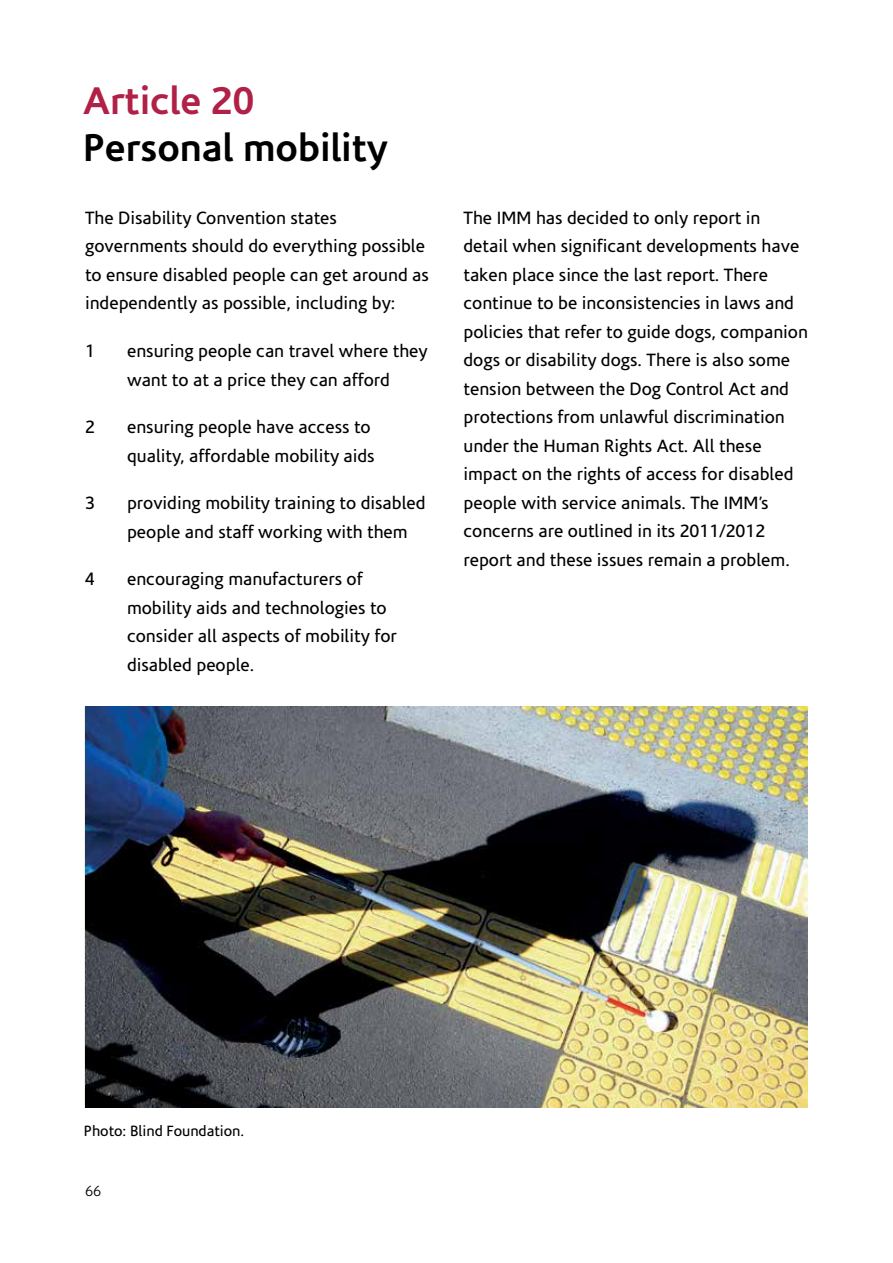
<style>
.page{position:relative;width:893px;height:1263px;background:#fff}
.page>*{position:absolute;margin:0;border:0;box-sizing:border-box;transform-origin:0 0}
.t1{font:700 39px "Coris Macron";color:#000}
.t2{font:700 39px "Coris Macron";color:#b12147}
.t3{font:18px/28.5px "Coris Macron";color:#000}
.t4{font:15px "Coris Macron";color:#000}
.t5{font:300 15px "Coris Macron";color:#000}
</style>
<div class="page">
<img style="left:85px;top:707px;width:723px;height:401px">
<h1 class="t2" style="left:83px;top:78px;width:172px">Article 20</h1>
<h1 class="t1" style="left:83px;top:125px;width:306px">Personal mobility</h1>
<p class="t3" style="left:85px;top:204px;width:345px">The Disability Convention states governments should do everything possible to ensure disabled people can get around as independently as possible, including by:</p>
<p class="t3" style="left:85px;top:337px;width:11px">1</p>
<p class="t3" style="left:127px;top:337px;width:302px">ensuring people can travel where they want to at a price they can afford</p>
<p class="t3" style="left:85px;top:413px;width:11px">2</p>
<p class="t3" style="left:127px;top:413px;width:249px">ensuring people have access to quality, affordable mobility aids</p>
<p class="t3" style="left:85px;top:489px;width:11px">3</p>
<p class="t3" style="left:127px;top:489px;width:300px">providing mobility training to disabled people and staff working with them</p>
<p class="t3" style="left:85px;top:565px;width:11px">4</p>
<p class="t3" style="left:127px;top:565px;width:271px">encouraging manufacturers of mobility aids and technologies to consider all aspects of mobility for disabled people.</p>
<p class="t3" style="left:463px;top:204px;width:346px">The IMM has decided to only report in detail when significant developments have taken place since the last report. There continue to be inconsistencies in laws and policies that refer to guide dogs, companion dogs or disability dogs. There is also some tension between the Dog Control Act and protections from unlawful discrimination under the Human Rights Act. All these impact on the rights of access for disabled people with service animals. The IMM’s concerns are outlined in its 2011/2012 report and these issues remain a problem.</p>
<p class="t4" style="left:84px;top:1123px;width:162px">Photo: Blind Foundation.</p>
<p class="t5" style="left:85px;top:1182px;width:18px">66</p>
</div>
